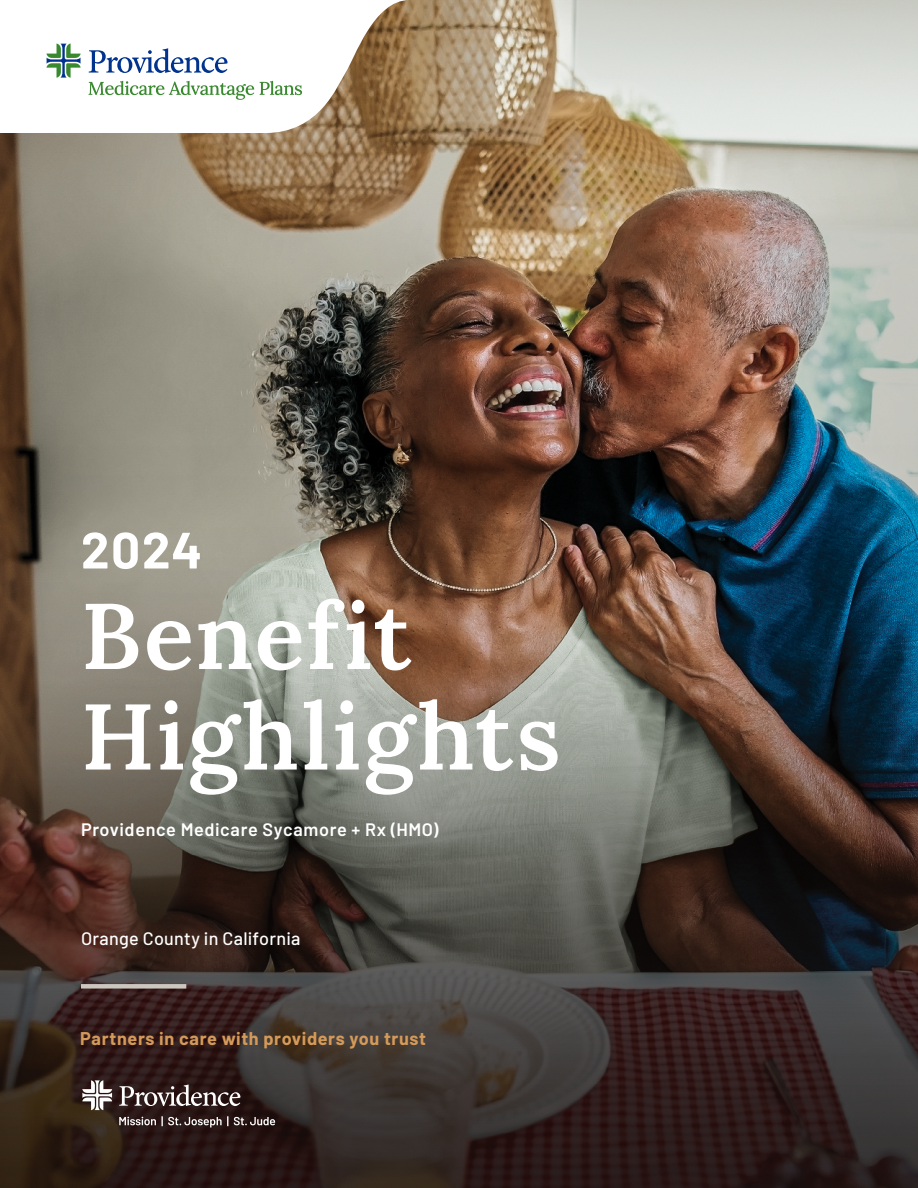
<style>
.page{position:relative;width:918px;height:1188px;background:#fff}
.page>*{position:absolute;margin:0;border:0;box-sizing:border-box;transform-origin:0 0}
.t1{font:600 93px/100.5px "Lora";letter-spacing:.02em;color:#fff}
.t2{font:700 51px "Barlow";color:#fff}
.t3{font:700 18px "Barlow";letter-spacing:.035em;color:#d59a59}
.t4{font:600 18px "Barlow";letter-spacing:.035em;color:#fff}
.t5{font:500 18px "Barlow";letter-spacing:.015em;color:#fff}
</style>
<div class="page">
<img style="left:0;top:0;width:918px;height:1188px">
<svg style="left:234px;top:1117px;width:41px;height:8px"></svg>
<svg style="left:119px;top:1116px;width:109px;height:11px"></svg>
<div style="left:81px;top:984px;width:105px;height:5px;background:#cbc6be"></div>
<svg style="left:119px;top:1084px;width:121px;height:22px"></svg>
<svg style="left:0;top:0;width:410px;height:133px"></svg>
<svg style="left:89px;top:81px;width:165px;height:19px"></svg>
<svg style="left:260px;top:81px;width:42px;height:14px"></svg>
<svg style="left:89px;top:48px;width:139px;height:25px"></svg>
<svg style="left:46px;top:44px;width:35px;height:34px"></svg>
<svg style="left:82px;top:1080px;width:30px;height:30px"></svg>
<h1 class="t2" style="left:81px;top:512px;width:123px">2024</h1>
<h1 class="t1" style="left:81px;top:580px;width:481px">Benefit<br>Highlights</h1>
<p class="t4" style="left:81px;top:816px;width:359px">Providence Medicare Sycamore + Rx (HMO)</p>
<p class="t5" style="left:81px;top:925px;width:221px">Orange County in California</p>
<p class="t3" style="left:80px;top:1025px;width:347px">Partners in care with providers you trust</p>
</div>
